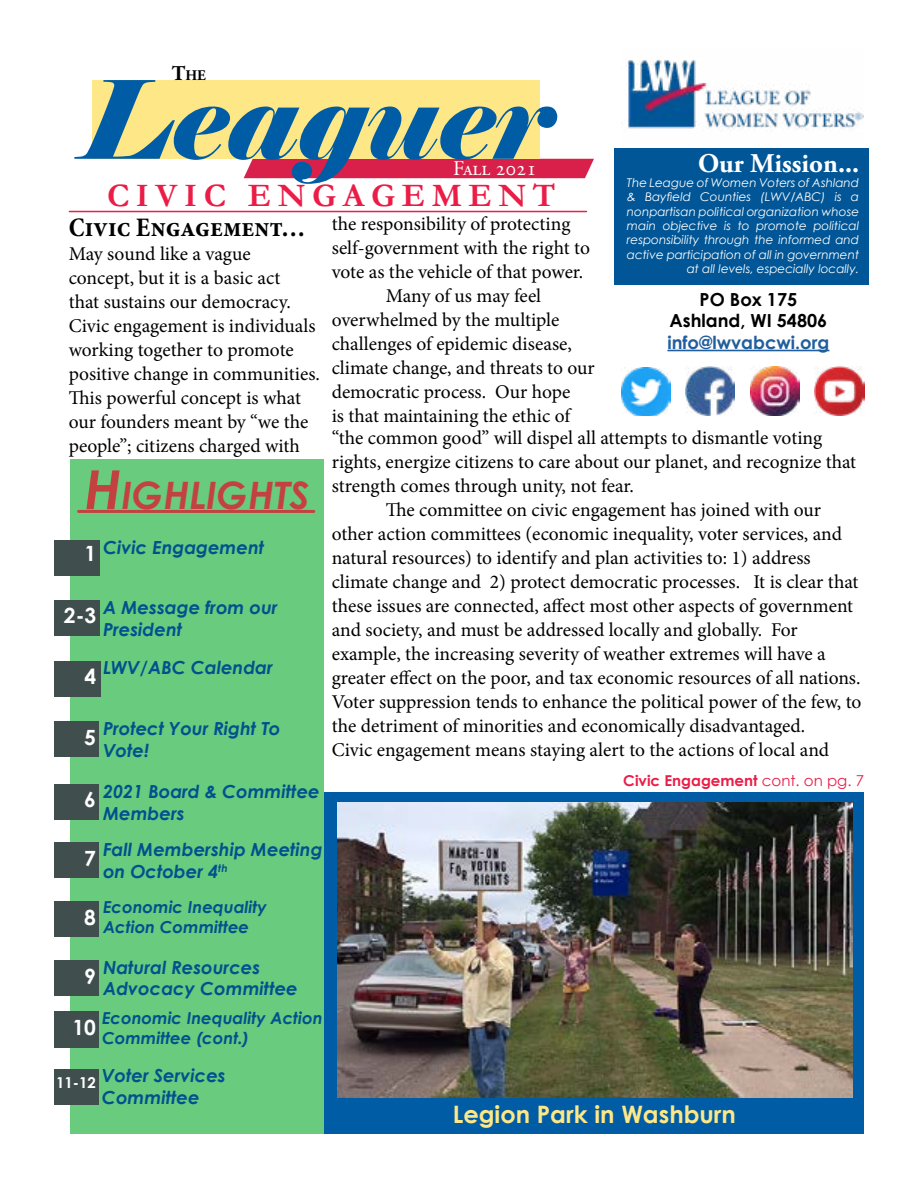
<style>
.page{position:relative;width:918px;height:1188px;background:#fff}
.page>*{position:absolute;margin:0;border:0;box-sizing:border-box;transform-origin:0 0}
.t1{font:italic 108px "Elephant";color:#005da5}
.t2{font:italic 700 37.8px "Century Gothic";color:#c3423f}
.t3{font:700 33px "Garamond";letter-spacing:.2em;color:#eb1d47}
.t4{font:700 condensed 27px "Minion Pro";color:#000}
.t5{font:700 27px "Adobe Garamond Pro";color:#fff}
.t6{font:700 24px "Century Gothic";color:#fde787}
.t7{font:700 21px "Century Gothic";color:#fff}
.t8{font:21px "Adobe Garamond Pro";color:#fff}
.t9{font:19.5px/24px "Minion Pro";color:#000}
.t10{font:italic 700 18px/21.6px "Century Gothic";color:#00518e}
.t11{font:700 18px/21.6px "Century Gothic";color:#000;text-align:center}
.t12{font:700 18px "Century Gothic";color:#215e9e}
.t13{font:italic 700 16.5px/19.8px "Century Gothic";color:#00518e}
.t14{font:700 15px "Century Gothic";color:#eb1d47}
.t15{font:700 15px "Century Gothic";color:#fff}
.t16{font:700 14.7px "Adobe Garamond Pro";color:#000}
.t17{font:italic 12px/14.4px "Century Gothic";color:#fff;text-align:right}
.s1{font-size:21px}
.s2{font-size:54px}
.s3{font-weight:400}
</style>
<div class="page">
<div style="left:70px;top:793px;width:794px;height:341px;background:#005da5"></div>
<div style="left:244px;top:159px;width:350px;height:19px;background:#d8204a"></div>
<div style="left:70px;top:459px;width:254px;height:675px;background:#69cb7e"></div>
<img style="left:627px;top:60px;width:237px;height:71px">
<div style="left:92px;top:80px;width:447px;height:79px;background:#fde787"></div>
<hr style="left:79px;top:510px;width:235px;height:3px;background:#c3423f">
<div style="left:614px;top:148px;width:255px;height:137px;background:#005696"></div>
<hr style="left:667px;top:350px;width:162px;height:1px;background:#215e9e">
<img style="left:621px;top:367px;width:49px;height:49px">
<img style="left:686px;top:367px;width:49px;height:49px">
<img style="left:750px;top:367px;width:49px;height:49px">
<img style="left:815px;top:367px;width:49px;height:49px">
<div style="left:54px;top:842px;width:45px;height:36px;background:#404e4d"></div>
<div style="left:54px;top:661px;width:46px;height:36px;background:#404e4d"></div>
<div style="left:54px;top:901px;width:45px;height:36px;background:#404e4d"></div>
<div style="left:54px;top:960px;width:45px;height:36px;background:#404e4d"></div>
<div style="left:54px;top:1012px;width:45px;height:36px;background:#404e4d"></div>
<div style="left:54px;top:1069px;width:45px;height:36px;background:#404e4d"></div>
<div style="left:54px;top:721px;width:45px;height:36px;background:#404e4d"></div>
<div style="left:54px;top:600px;width:46px;height:36px;background:#404e4d"></div>
<div style="left:54px;top:540px;width:46px;height:36px;background:#404e4d"></div>
<div style="left:54px;top:784px;width:45px;height:36px;background:#404e4d"></div>
<hr style="left:69px;top:211px;width:517px;height:1px;background:#eb1d47">
<img style="left:338px;top:802px;width:514px;height:295px">
<p class="t16" style="left:172px;top:67px;width:36px"><span class="s1">T</span>he</p>
<h1 class="t1" style="left:81px;top:53px;width:474px">Leaguer</h1>
<h3 class="t5" style="left:698px;top:148px;width:163px">Our Mission...</h3>
<p class="t17" style="left:627px;top:175px;width:234px">The League of Women Voters of Ashland &amp; Bayfield Counties (LWV/ABC) is a nonpartisan political organization whose main objective is to promote political responsibility through the informed and active participation of all in government at all levels, especially locally.</p>
<p class="t11" style="left:670px;top:288px;width:159px">PO Box 175<br>Ashland, WI 54806</p>
<p class="t12" style="left:667px;top:329px;width:163px">info@lwvabcwi.org</p>
<p class="t8" style="left:453px;top:156px;width:85px">Fall 2021</p>
<h3 class="t3" style="left:107px;top:173px;width:450px">CIVIC ENGAGEMENT</h3>
<h3 class="t4" style="left:69px;top:208px;width:238px">Civic Engagement…</h3>
<p class="t9" style="left:69px;top:241px;width:253px">May sound like a vague concept, but it is a basic act<br>that sustains our democracy.<br>Civic engagement is individuals working together to promote positive change in communities.<br>This powerful concept is what our founders meant by “we the people”; citizens charged with</p>
<p class="t9" style="left:332px;top:212px;width:240px">the responsibility of protecting</p>
<p class="t9" style="left:332px;top:236px;width:260px">self-government with the right to</p>
<p class="t9" style="left:332px;top:260px;width:253px">vote as the vehicle of that power.</p>
<p class="t9" style="left:386px;top:284px;width:157px">Many of us may feel</p>
<p class="t9" style="left:332px;top:308px;width:229px">overwhelmed by the multiple</p>
<p class="t9" style="left:332px;top:332px;width:242px">challenges of epidemic disease,</p>
<p class="t9" style="left:332px;top:356px;width:265px">climate change, and threats to our</p>
<p class="t9" style="left:332px;top:380px;width:240px">democratic process. Our hope</p>
<p class="t9" style="left:332px;top:404px;width:240px">is that maintaining the ethic of</p>
<p class="t9" style="left:332px;top:426px;width:492px">“the common good” will dispel all attempts to dismantle voting</p>
<p class="t9" style="left:332px;top:450px;width:526px">rights, energize citizens to care about our planet, and recognize that</p>
<p class="t9" style="left:332px;top:474px;width:304px">strength comes through unity, not fear.</p>
<p class="t9" style="left:386px;top:498px;width:437px">The committee on civic engagement has joined with our</p>
<p class="t9" style="left:332px;top:522px;width:512px">other action committees (economic inequality, voter services, and</p>
<p class="t9" style="left:332px;top:546px;width:481px">natural resources) to identify and plan activities to: 1) address</p>
<p class="t9" style="left:332px;top:570px;width:528px">climate change and 2) protect democratic processes. It is clear that</p>
<p class="t9" style="left:332px;top:594px;width:523px">these issues are connected, affect most other aspects of government</p>
<p class="t9" style="left:332px;top:618px;width:468px">and society, and must be addressed locally and globally. For</p>
<p class="t9" style="left:332px;top:642px;width:496px">example, the increasing severity of weather extremes will have a</p>
<p class="t9" style="left:332px;top:666px;width:530px">greater effect on the poor, and tax economic resources of all nations.</p>
<p class="t9" style="left:332px;top:690px;width:531px">Voter suppression tends to enhance the political power of the few, to</p>
<p class="t9" style="left:332px;top:714px;width:475px">the detriment of minorities and economically disadvantaged.</p>
<p class="t9" style="left:332px;top:738px;width:499px">Civic engagement means staying alert to the actions of local and</p>
<h2 class="t2" style="left:85px;top:467px;width:226px"><span class="s2">H</span>ighlights</h2>
<p class="t10" style="left:103px;top:535px;width:163px">Civic Engagement</p>
<p class="t7" style="left:84px;top:538px;width:13px">1</p>
<p class="t10" style="left:103px;top:596px;width:176px">A Message from our<br>President</p>
<p class="t10" style="left:103px;top:656px;width:171px">LWV/ABC Calendar</p>
<p class="t7" style="left:64px;top:599px;width:34px">2-3</p>
<p class="t7" style="left:85px;top:661px;width:13px">4</p>
<p class="t10" style="left:103px;top:717px;width:179px">Protect Your Right To<br>Vote!</p>
<p class="t10" style="left:103px;top:780px;width:218px">2021 Board &amp; Committee<br>Members</p>
<p class="t10" style="left:103px;top:838px;width:221px">Fall Membership Meeting on October 4<sup>th</sup></p>
<p class="t13" style="left:103px;top:897px;width:166px">Economic Inequality<br>Action Committee</p>
<p class="t10" style="left:103px;top:955px;width:196px">Natural Resources<br>Advocacy Committee</p>
<p class="t7" style="left:84px;top:722px;width:13px">5</p>
<p class="t14" style="left:623px;top:769px;width:242px">Civic Engagement <span class="s3">cont. on pg. 7</span></p>
<p class="t7" style="left:84px;top:784px;width:13px">6</p>
<p class="t7" style="left:84px;top:842px;width:13px">7</p>
<p class="t7" style="left:84px;top:901px;width:13px">8</p>
<p class="t7" style="left:84px;top:960px;width:13px">9</p>
<p class="t7" style="left:72px;top:1012px;width:25px">10</p>
<p class="t13" style="left:102px;top:1007px;width:222px">Economic Inequality Action<br>Committee (cont.)</p>
<p class="t10" style="left:102px;top:1064px;width:125px">Voter Services<br>Committee</p>
<p class="t15" style="left:56px;top:1071px;width:41px">11-12</p>
<p class="t6" style="left:453px;top:1096px;width:285px">Legion Park in Washburn</p>
</div>
